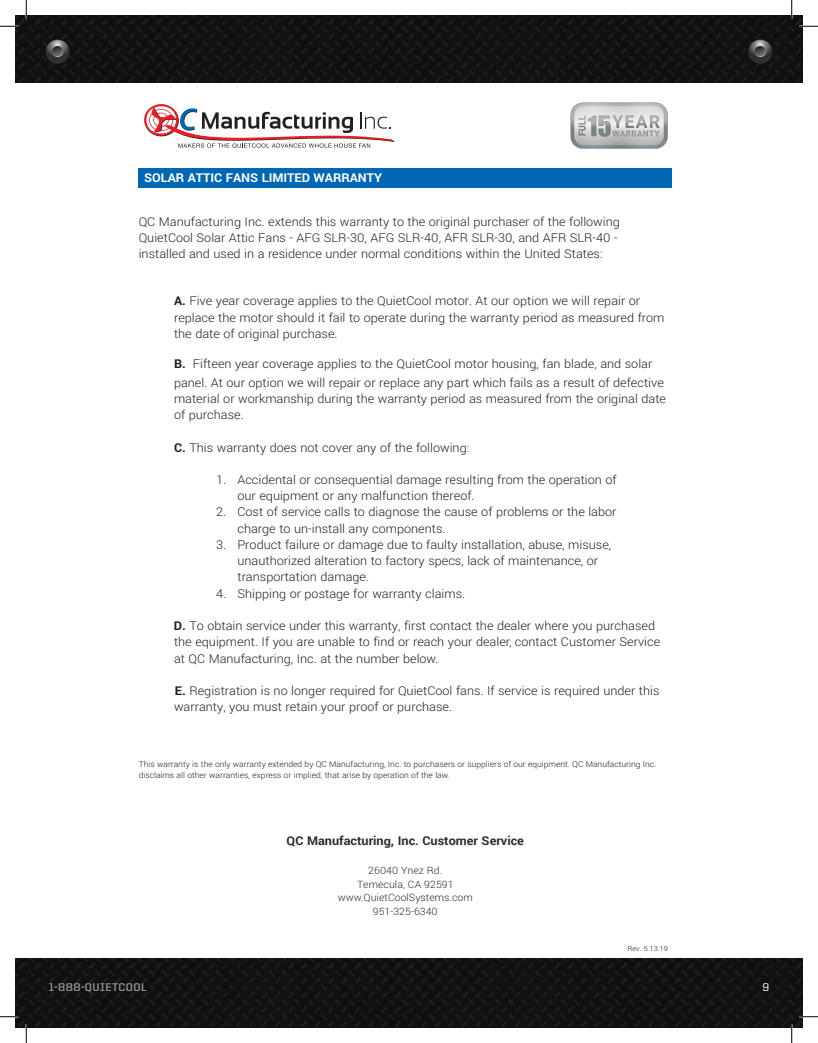
<style>
.page{position:relative;width:818px;height:1043px;background:#fff}
.page>*{position:absolute;margin:0;border:0;box-sizing:border-box;transform-origin:0 0}
.t1{font:300 13.5px/16.2px "Yantramanav";color:#231f20;scale:1.04 1}
.t2{font:700 13.5px "Yantramanav";color:#2c2d2c;scale:1.04 1}
.t3{font:700 13.5px "Yantramanav";color:#fff;scale:1.04 1}
.t4{font:300 11.25px/13.5px "Yantramanav";color:#2c2d2c;text-align:center;scale:1.04 1}
.t5{font:700 11.25px "United Sans Reg";letter-spacing:.04em;color:#939598}
.t6{font:500 11.25px "United Sans Reg";color:#fff}
.t7{font:300 9px/10.9px "Yantramanav";color:#231f20;scale:1.04 1}
.t8{font:300 7.88px "Yantramanav";color:#231f20;scale:1.04 1}
.s1{font-weight:700}
</style>
<div class="page">
<img style="left:15px;top:958px;width:787px;height:70px">
<img style="left:15px;top:15px;width:787px;height:67px">
<svg style="left:46px;top:40px;width:24px;height:24px"></svg>
<svg style="left:46px;top:40px;width:23px;height:23px"></svg>
<svg style="left:52px;top:46px;width:11px;height:11px"></svg>
<svg style="left:748px;top:40px;width:24px;height:24px"></svg>
<svg style="left:748px;top:40px;width:23px;height:23px"></svg>
<svg style="left:754px;top:46px;width:11px;height:11px"></svg>
<div style="left:139px;top:169px;width:532px;height:19px;background:#0166b3"></div>
<svg style="left:144px;top:104px;width:251px;height:44px"></svg>
<img style="left:570px;top:102px;width:98px;height:47px">
<svg style="left:0;top:25px;width:19px;height:2px"></svg>
<svg style="left:799px;top:25px;width:19px;height:2px"></svg>
<svg style="left:0;top:1015px;width:19px;height:2px"></svg>
<svg style="left:799px;top:1015px;width:19px;height:2px"></svg>
<svg style="left:25px;top:0;width:2px;height:19px"></svg>
<svg style="left:25px;top:1024px;width:2px;height:18px"></svg>
<svg style="left:790px;top:0;width:2px;height:19px"></svg>
<svg style="left:790px;top:1024px;width:2px;height:18px"></svg>
<p class="t3" style="left:144px;top:169px;width:230px">SOLAR ATTIC FANS LIMITED WARRANTY</p>
<p class="t1" style="left:139px;top:214px;width:464px">QC Manufacturing Inc. extends this warranty to the original purchaser of the following<br>QuietCool Solar Attic Fans - AFG SLR-30, AFG SLR-40, AFR SLR-30, and AFR SLR-40 - installed and used in a residence under normal conditions within the United States:</p>
<p class="t1" style="left:174px;top:293px;width:473px"><span class="s1">A.</span> Five year coverage applies to the QuietCool motor. At our option we will repair or replace the motor should it fail to operate during the warranty period as measured from the date of original purchase.</p>
<p class="t1" style="left:174px;top:354px;width:472px;line-height:18.8px"><span class="s1">B.</span> Fifteen year coverage applies to the QuietCool motor housing, fan blade, and solar panel. At our option we will repair or replace any part which fails as a result of defective</p>
<p class="t1" style="left:174px;top:390px;width:474px">material or workmanship during the warranty period as measured from the original date of purchase.</p>
<p class="t1" style="left:174px;top:439px;width:285px"><span class="s1">C.</span> This warranty does not cover any of the following:</p>
<p class="t1" style="left:237px;top:471px;width:366px;text-indent:-21px">1. Accidental or consequential damage resulting from the operation of our equipment or any malfunction thereof.</p>
<p class="t1" style="left:237px;top:503px;width:366px;text-indent:-21px">2. Cost of service calls to diagnose the cause of problems or the labor charge to un-install any components.</p>
<p class="t1" style="left:237px;top:536px;width:361px;text-indent:-21px">3. Product failure or damage due to faulty installation, abuse, misuse, unauthorized alteration to factory specs, lack of maintenance, or transportation damage.</p>
<p class="t1" style="left:216px;top:585px;width:241px">4. Shipping or postage for warranty claims.</p>
<p class="t1" style="left:174px;top:617px;width:469px"><span class="s1">D.</span> To obtain service under this warranty, first contact the dealer where you purchased the equipment. If you are unable to find or reach your dealer, contact Customer Service at QC Manufacturing, Inc. at the number below.</p>
<p class="t1" style="left:174px;top:682px;width:468px"><span class="s1">E.</span> Registration is no longer required for QuietCool fans. If service is required under this warranty, you must retain your proof or purchase.</p>
<p class="t7" style="left:139px;top:759px;width:499px">This warranty is the only warranty extended by QC Manufacturing, Inc. to purchasers or suppliers of our equipment. QC Manufacturing Inc. disclaims all other warranties, express or implied, that arise by operation of the law.</p>
<p class="t2" style="left:286px;top:832px;width:230px">QC Manufacturing, Inc. Customer Service</p>
<p class="t4" style="left:338px;top:863px;width:131px">26040 Ynez Rd.<br>Temecula, CA 92591 www.QuietCoolSystems.com<br>951-325-6340</p>
<p class="t8" style="left:627px;top:943px;width:40px">Rev. 5.13.19</p>
<p class="t5" style="left:49px;top:980px;width:100px">1-888-QUIETCOOL</p>
<p class="t6" style="left:762px;top:980px;width:8px">9</p>
</div>
